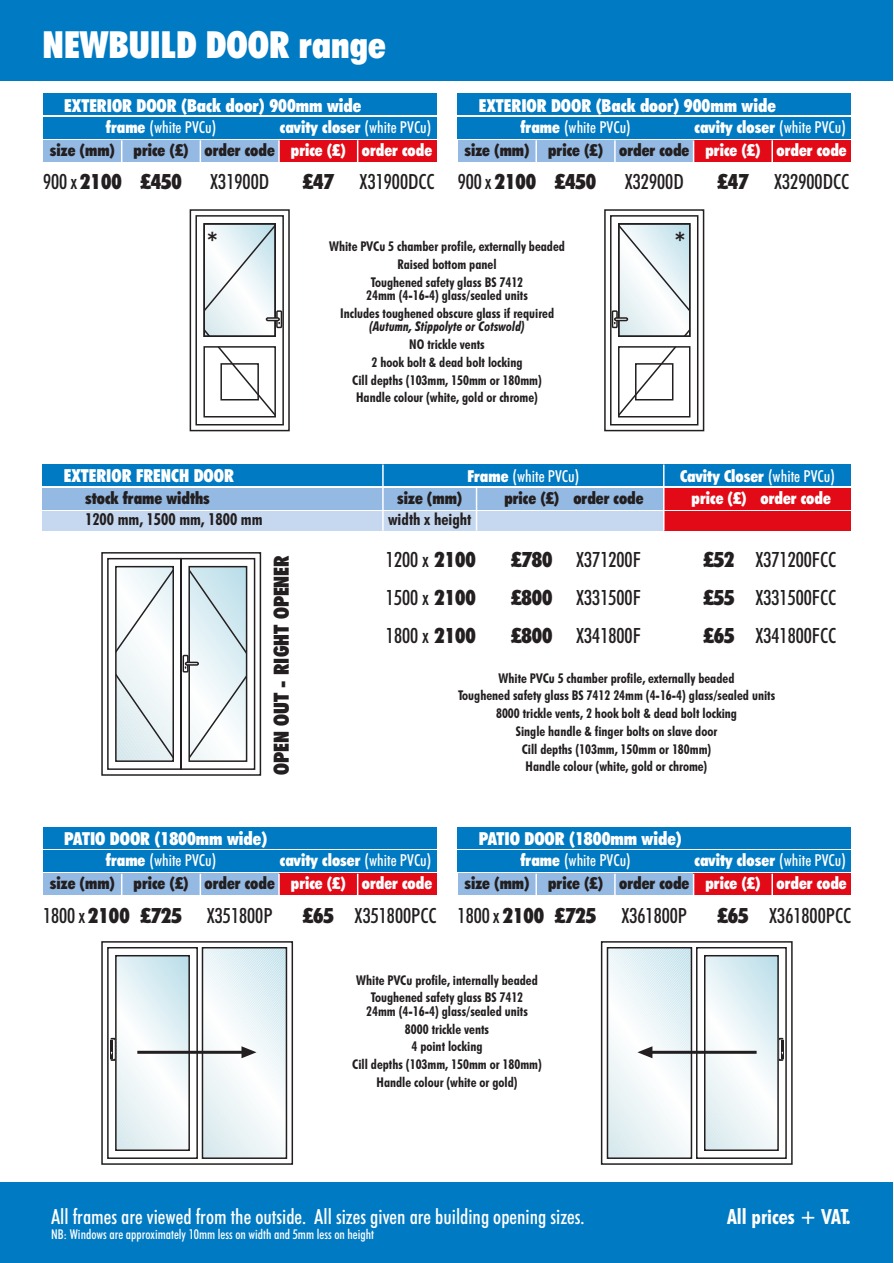
<style>
.page{position:relative;width:894px;height:1263px;background:#fff}
.page>*{position:absolute;margin:0;border:0;box-sizing:border-box;transform-origin:0 0}
.t1{font:900 condensed 37.5px "Futura BT";color:#fff}
.t2{font:700 condensed 27px "Futura BT";color:#231f20}
.t3{font:500 condensed 21px "Futura BT";color:#231f20}
.t4{font:500 condensed 21px "Futura BT";color:#fff}
.t5{font:900 condensed 21px "Futura BT";color:#231f20}
.t6{font:700 condensed 21px "Futura BT";color:#fff}
.t7{font:900 condensed 18px "Futura BT";color:#fff}
.t8{font:900 condensed 16.5px/23.2px "Futura BT";color:#fff;text-align:right}
.t9{font:500 condensed 16.5px "Futura BT";color:#fff}
.t10{font:900 condensed 16.5px "Futura BT";color:#231f20}
.t11{font:700 condensed 16.5px "Futura BT";color:#231f20}
.t12{font:700 condensed 13.5px/17.7px "Futura BT";color:#231f20;text-align:center}
.t13{font:500 condensed 13.5px "Futura BT";color:#fff}
.t14{font:italic 700 condensed 13.5px "Futura BT";color:#231f20}
.s1{font-weight:900}
.s2{font-weight:500}
.s3{color:#231f20}
</style>
<div class="page">
<div style="left:0;top:1182px;width:893px;height:80px;background:#007ac2"></div>
<div style="left:0;top:0;width:893px;height:81px;background:#007ac2"></div>
<div style="left:43px;top:117px;width:393px;height:21px;background:#007ac2"></div>
<div style="left:43px;top:140px;width:236px;height:22px;background:#94b9e2"></div>
<div style="left:279px;top:140px;width:157px;height:22px;background:#e20a16"></div>
<div style="left:43px;top:94px;width:393px;height:21px;background:#007ac2"></div>
<hr style="left:200px;top:140px;width:1px;height:43px;background:#fff">
<hr style="left:278px;top:140px;width:2px;height:43px;background:#fff">
<hr style="left:357px;top:140px;width:1px;height:43px;background:#fff">
<hr style="left:121px;top:140px;width:1px;height:43px;background:#fff">
<div style="left:458px;top:117px;width:393px;height:21px;background:#007ac2"></div>
<div style="left:458px;top:140px;width:236px;height:22px;background:#94b9e2"></div>
<div style="left:694px;top:140px;width:157px;height:22px;background:#e20a16"></div>
<div style="left:458px;top:94px;width:393px;height:21px;background:#007ac2"></div>
<hr style="left:614px;top:140px;width:2px;height:43px;background:#fff">
<hr style="left:693px;top:140px;width:1px;height:43px;background:#fff">
<hr style="left:772px;top:140px;width:1px;height:43px;background:#fff">
<hr style="left:536px;top:140px;width:1px;height:43px;background:#fff">
<div style="left:43px;top:850px;width:393px;height:22px;background:#007ac2"></div>
<div style="left:43px;top:874px;width:236px;height:21px;background:#94b9e2"></div>
<div style="left:279px;top:874px;width:157px;height:21px;background:#e20a16"></div>
<div style="left:43px;top:827px;width:393px;height:21px;background:#007ac2"></div>
<hr style="left:200px;top:874px;width:1px;height:42px;background:#fff">
<hr style="left:278px;top:874px;width:2px;height:42px;background:#fff">
<hr style="left:357px;top:874px;width:1px;height:42px;background:#fff">
<hr style="left:121px;top:874px;width:1px;height:42px;background:#fff">
<div style="left:458px;top:850px;width:393px;height:22px;background:#007ac2"></div>
<div style="left:458px;top:874px;width:236px;height:21px;background:#94b9e2"></div>
<div style="left:694px;top:874px;width:157px;height:21px;background:#e20a16"></div>
<div style="left:458px;top:827px;width:393px;height:21px;background:#007ac2"></div>
<hr style="left:614px;top:874px;width:2px;height:42px;background:#fff">
<hr style="left:693px;top:874px;width:1px;height:42px;background:#fff">
<hr style="left:772px;top:874px;width:1px;height:42px;background:#fff">
<hr style="left:536px;top:874px;width:1px;height:42px;background:#fff">
<svg style="left:189px;top:209px;width:101px;height:223px"></svg>
<div style="left:220px;top:363px;width:39px;height:38px;border:2px solid #231f20"></div>
<svg style="left:604px;top:209px;width:101px;height:223px"></svg>
<div style="left:635px;top:363px;width:38px;height:38px;border:2px solid #231f20"></div>
<svg style="left:101px;top:552px;width:161px;height:224px"></svg>
<svg style="left:101px;top:941px;width:193px;height:224px"></svg>
<svg style="left:600px;top:941px;width:193px;height:224px"></svg>
<div style="left:664px;top:511px;width:187px;height:20px;background:#e20a16"></div>
<div style="left:664px;top:488px;width:187px;height:21px;background:#e20a16"></div>
<div style="left:43px;top:465px;width:808px;height:21px;background:#007ac2"></div>
<div style="left:43px;top:511px;width:621px;height:20px;background:#c6d8ef"></div>
<div style="left:43px;top:488px;width:621px;height:21px;background:#94b9e2"></div>
<hr style="left:382px;top:465px;width:2px;height:66px;background:#fff">
<hr style="left:476px;top:488px;width:1px;height:43px;background:#fff">
<hr style="left:663px;top:465px;width:2px;height:66px;background:#fff">
<h1 class="t1" style="left:43px;top:28px;width:345px">NEWBUILD DOOR range</h1>
<h3 class="t7" style="left:64px;top:97px;width:299px">EXTERIOR DOOR (Back door) 900mm wide</h3>
<p class="t9" style="left:106px;top:120px;width:112px"><span class="s1">frame</span> (white PVCu)</p>
<p class="t8" style="left:50px;top:116px;width:384px">cavity closer <span class="s2">(white PVCu)<br></span><span class="s3">size (mm) price (£) order code</span> price (£) order code</p>
<h3 class="t5" style="left:43px;top:173px;width:140px"><span class="s2">900 x</span> 2100 £450</h3>
<h3 class="t3" style="left:210px;top:173px;width:60px">X31900D</h3>
<h3 class="t3" style="left:303px;top:173px;width:133px"><span class="s1">£47</span> X31900DCC</h3>
<h3 class="t7" style="left:479px;top:97px;width:299px">EXTERIOR DOOR (Back door) 900mm wide</h3>
<p class="t9" style="left:521px;top:120px;width:112px"><span class="s1">frame</span> (white PVCu)</p>
<p class="t8" style="left:464px;top:116px;width:384px">cavity closer <span class="s2">(white PVCu)<br></span><span class="s3">size (mm) price (£) order code</span> price (£) order code</p>
<h3 class="t5" style="left:458px;top:173px;width:140px"><span class="s2">900 x</span> 2100 £450</h3>
<h3 class="t3" style="left:625px;top:173px;width:60px">X32900D</h3>
<h3 class="t3" style="left:717px;top:173px;width:133px"><span class="s1">£47</span> X32900DCC</h3>
<h2 class="t2" style="left:206px;top:230px;width:13px">*</h2>
<h2 class="t2" style="left:674px;top:230px;width:13px">*</h2>
<p class="t12" style="left:329px;top:239px;width:237px">White PVCu 5 chamber profile, externally beaded<br>Raised bottom panel<br>Toughened safety glass BS 7412</p>
<p class="t12" style="left:340px;top:288px;width:216px">24mm (4-16-4) glass/sealed units<br>Includes toughened obscure glass if required</p>
<p class="t14" style="left:369px;top:321px;width:157px">(Autumn, Stippolyte or Cotswold)</p>
<p class="t12" style="left:352px;top:337px;width:191px">NO trickle vents<br>2 hook bolt &amp; dead bolt locking<br>Cill depths (103mm, 150mm or 180mm)<br>Handle colour (white, gold or chrome)</p>
<h3 class="t7" style="left:64px;top:468px;width:172px">EXTERIOR FRENCH DOOR</h3>
<p class="t9" style="left:467px;top:469px;width:113px"><span class="s1">Frame</span> (white PVCu)</p>
<p class="t8" style="left:680px;top:465px;width:156px">Cavity Closer <span class="s2">(white PVCu)</span></p>
<p class="t10" style="left:85px;top:491px;width:126px">stock frame widths</p>
<p class="t10" style="left:397px;top:491px;width:67px">size (mm)</p>
<p class="t10" style="left:504px;top:491px;width:141px">price (£) order code</p>
<p class="t8" style="left:692px;top:487px;width:141px">price (£) order code</p>
<p class="t11" style="left:85px;top:513px;width:179px">1200 mm, 1500 mm, 1800 mm</p>
<p class="t11" style="left:388px;top:513px;width:85px">width x height</p>
<h3 class="t5" style="left:272px;top:775px;width:221px;rotate:-90deg">OPEN OUT - RIGHT OPENER</h3>
<h3 class="t3" style="left:386px;top:551px;width:92px">1200 x <span class="s1">2100</span></h3>
<h3 class="t3" style="left:511px;top:551px;width:131px"><span class="s1">£780</span> X371200F</h3>
<h3 class="t3" style="left:704px;top:551px;width:134px"><span class="s1">£52</span> X371200FCC</h3>
<h3 class="t3" style="left:386px;top:589px;width:92px">1500 x <span class="s1">2100</span></h3>
<h3 class="t3" style="left:511px;top:589px;width:131px"><span class="s1">£800</span> X331500F</h3>
<h3 class="t3" style="left:704px;top:589px;width:134px"><span class="s1">£55</span> X331500FCC</h3>
<h3 class="t3" style="left:386px;top:627px;width:92px">1800 x <span class="s1">2100</span></h3>
<h3 class="t3" style="left:511px;top:627px;width:131px"><span class="s1">£800</span> X341800F</h3>
<h3 class="t3" style="left:704px;top:627px;width:134px"><span class="s1">£65</span> X341800FCC</h3>
<p class="t12" style="left:458px;top:670px;width:319px">White PVCu 5 chamber profile, externally beaded<br>Toughened safety glass BS 7412 24mm (4-16-4) glass/sealed units 8000 trickle vents, 2 hook bolt &amp; dead bolt locking<br>Single handle &amp; finger bolts on slave door<br>Cill depths (103mm, 150mm or 180mm)<br>Handle colour (white, gold or chrome)</p>
<h3 class="t7" style="left:64px;top:831px;width:205px">PATIO DOOR (1800mm wide)</h3>
<p class="t9" style="left:106px;top:853px;width:112px"><span class="s1">frame</span> (white PVCu)</p>
<p class="t8" style="left:50px;top:849px;width:384px">cavity closer <span class="s2">(white PVCu)<br></span><span class="s3">size (mm) price (£) order code</span> price (£) order code</p>
<h3 class="t3" style="left:43px;top:907px;width:231px">1800 x <span class="s1">2100 £725</span> X351800P</h3>
<h3 class="t3" style="left:303px;top:907px;width:135px"><span class="s1">£65</span> X351800PCC</h3>
<h3 class="t7" style="left:479px;top:831px;width:205px">PATIO DOOR (1800mm wide)</h3>
<p class="t9" style="left:521px;top:853px;width:112px"><span class="s1">frame</span> (white PVCu)</p>
<p class="t8" style="left:464px;top:849px;width:384px">cavity closer <span class="s2">(white PVCu)<br></span><span class="s3">size (mm) price (£) order code</span> price (£) order code</p>
<h3 class="t3" style="left:458px;top:907px;width:231px">1800 x <span class="s1">2100 £725</span> X361800P</h3>
<h3 class="t3" style="left:717px;top:907px;width:135px"><span class="s1">£65</span> X361800PCC</h3>
<p class="t12" style="left:356px;top:972px;width:183px">White PVCu profile, internally beaded<br>Toughened safety glass BS 7412</p>
<p class="t12" style="left:352px;top:1003px;width:191px">24mm (4-16-4) glass/sealed units<br>8000 trickle vents<br>4 point locking<br>Cill depths (103mm, 150mm or 180mm)<br>Handle colour (white or gold)</p>
<h3 class="t4" style="left:51px;top:1208px;width:535px">All frames are viewed from the outside. All sizes given are building opening sizes.</h3>
<h3 class="t6" style="left:727px;top:1208px;width:125px">All prices + VAT.</h3>
<p class="t13" style="left:51px;top:1229px;width:325px">NB: Windows are approximately 10mm less on width and 5mm less on height</p>
</div>
